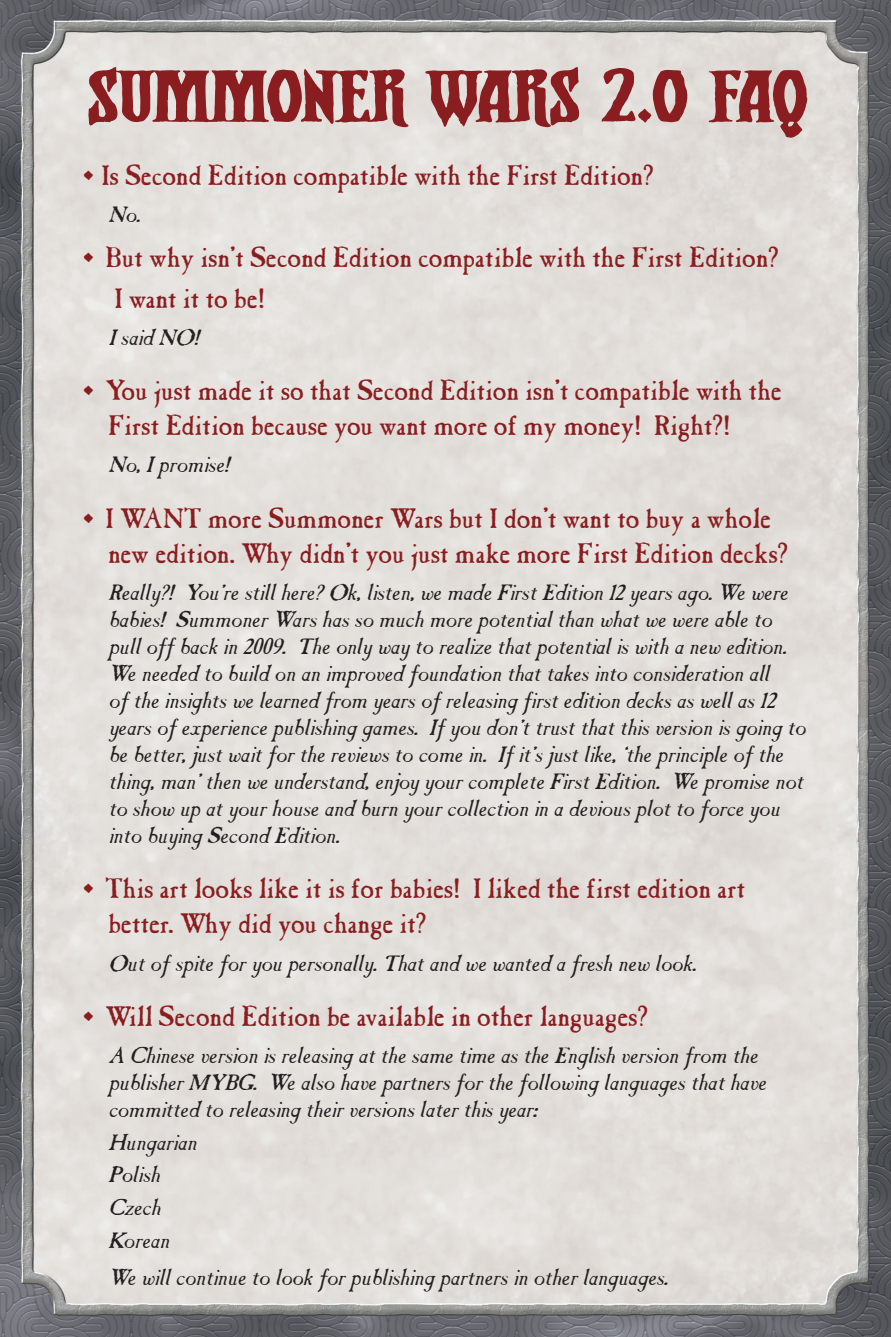
<style>
.page{position:relative;width:891px;height:1337px;background:#fff}
.page>*{position:absolute;margin:0;border:0;box-sizing:border-box;transform-origin:0 0}
.t1{font:88.65px "Dwarven Axe BB";letter-spacing:.005em;color:#8a1d1f}
.t2{font:29.25px/35.1px "Casablanca Antique Plain";letter-spacing:-.01em;color:#8a1d1f}
.t3{font:italic 22.5px/27px "Casablanca Antique";letter-spacing:-.01em;color:#231f20}
.s1{font-family:"Dwarven Axe BB";font-size:38.25px}
</style>
<div class="page">
<img style="left:0;top:0;width:891px;height:1336px">
<p class="t1" style="left:87px;top:48px;width:723px">SUMMONER WARS 2.0 FAQ</p>
<p class="t2" style="left:81px;top:158px;width:574px"><span class="s1">•</span> Is Second Edition compatible with the First Edition?</p>
<p class="t3" style="left:108px;top:201px;width:34px">No.</p>
<p class="t2" style="left:114px;top:238px;width:666px;line-height:40.5px;text-indent:-33px"><span class="s1">•</span> But why isn’t Second Edition compatible with the First Edition?<br>I want it to be!</p>
<p class="t3" style="left:108px;top:324px;width:93px">I said NO!</p>
<p class="t2" style="left:108px;top:374px;width:675px;text-indent:-27px"><span class="s1">•</span> You just made it so that Second Edition isn’t compatible with the<br>First Edition because you want more of my money! Right?!</p>
<p class="t3" style="left:108px;top:451px;width:123px">No, I promise!</p>
<p class="t2" style="left:108px;top:501px;width:682px;text-indent:-27px"><span class="s1">•</span> I WANT more Summoner Wars but I don’t want to buy a whole new edition. Why didn’t you just make more First Edition decks?</p>
<p class="t3" style="left:108px;top:579px;width:699px">Really?! You’re still here? Ok, listen, we made First Edition 12 years ago. We were babies! Summoner Wars has so much more potential than what we were able to pull off back in 2009. The only way to realize that potential is with a new edition.<br>We needed to build on an improved foundation that takes into consideration all<br>of the insights we learned from years of releasing first edition decks as well as 12 years of experience publishing games. If you don’t trust that this version is going to be better, just wait for the reviews to come in. If it’s just like, ‘the principle of the thing, man’ then we understand, enjoy your complete First Edition. We promise not to show up at your house and burn your collection in a devious plot to force you into buying Second Edition.</p>
<p class="t2" style="left:108px;top:872px;width:639px;text-indent:-27px"><span class="s1">•</span> This art looks like it is for babies! I liked the first edition art better. Why did you change it?</p>
<p class="t3" style="left:108px;top:950px;width:590px">Out of spite for you personally. That and we wanted a fresh new look.</p>
<p class="t2" style="left:81px;top:999px;width:569px"><span class="s1">•</span> Will Second Edition be available in other languages?</p>
<p class="t3" style="left:108px;top:1042px;width:660px">A Chinese version is releasing at the same time as the English version from the publisher MYBG. We also have partners for the following languages that have committed to releasing their versions later this year:</p>
<p class="t3" style="left:108px;top:1129px;width:90px">Hungarian</p>
<p class="t3" style="left:108px;top:1161px;width:53px">Polish</p>
<p class="t3" style="left:108px;top:1194px;width:54px">Czech</p>
<p class="t3" style="left:108px;top:1227px;width:63px">Korean</p>
<p class="t3" style="left:108px;top:1264px;width:561px">We will continue to look for publishing partners in other languages.</p>
</div>
